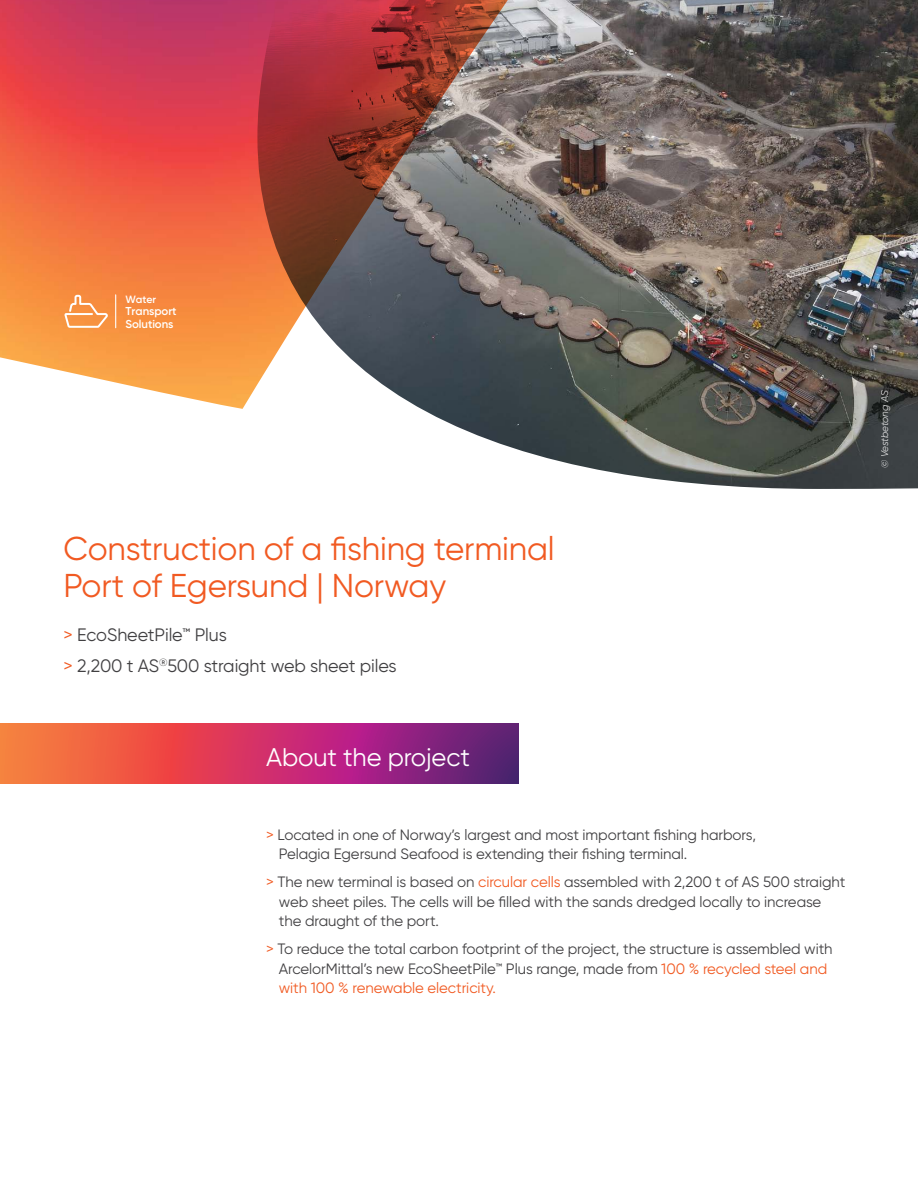
<style>
.page{position:relative;width:918px;height:1188px;background:#fff}
.page>*{position:absolute;margin:0;border:0;box-sizing:border-box;transform-origin:0 0}
.t1{font:33px/37.5px "Gilroy";letter-spacing:-.005em;color:#f15a22}
.t2{font:25.5px "Gilroy";letter-spacing:-.005em;color:#fff}
.t3{font:18px/31px "Gilroy";letter-spacing:-.005em;color:#414042}
.t4{font:15px/19.5px "Gilroy";letter-spacing:-.005em;color:#414042}
.t5{font:600 11.55px/12.5px "Gilroy";letter-spacing:-.005em;color:#fff}
.t6{font:600 10.5px "Gilroy";letter-spacing:-.005em;color:#fff}
.t7{font:italic 10.2px "Gilroy";letter-spacing:-.02em;color:#fff}
.s1{color:#f15a22}
</style>
<div class="page">
<svg style="left:0;top:724px;width:519px;height:59px;background:#c23c62"></svg>
<img style="left:422px;top:0;width:496px;height:489px">
<img style="left:0;top:0;width:509px;height:409px">
<hr style="left:115px;top:295px;width:1px;height:33px;background:#fff">
<svg style="left:64px;top:294px;width:46px;height:35px;background:#f8a361"></svg>
<p class="t6" style="left:125px;top:293px;width:32px">Water</p>
<p class="t5" style="left:125px;top:305px;width:53px">Transport<br>Solutions</p>
<h1 class="t1" style="left:64px;top:529px;width:493px">Construction of a fishing terminal<br>Port of Egersund | Norway</h1>
<p class="t3" style="left:64px;top:619px;width:335px"><span class="s1">&gt;</span> EcoSheetPile™ Plus<br><span class="s1">&gt;</span> 2,200 t AS<sup>®</sup>500 straight web sheet piles</p>
<h2 class="t2" style="left:266px;top:741px;width:205px">About the project</h2>
<p class="t4" style="left:279px;top:824px;width:479px;text-indent:-13px"><span class="s1">&gt;</span> Located in one of Norway’s largest and most important fishing harbors,<br>Pelagia Egersund Seafood is extending their fishing terminal.</p>
<p class="t4" style="left:279px;top:872px;width:568px;text-indent:-13px"><span class="s1">&gt;</span> The new terminal is based on <span class="s1">circular cells</span> assembled with 2,200 t of AS 500 straight web sheet piles. The cells will be filled with the sands dredged locally to increase the draught of the port.</p>
<p class="t4" style="left:279px;top:939px;width:555px;text-indent:-13px"><span class="s1">&gt;</span> To reduce the total carbon footprint of the project, the structure is assembled with<br>ArcelorMittal’s new EcoSheetPile™ Plus range, made from <span class="s1">100 % recycled steel and with 100 % renewable electricity.</span></p>
<p class="t7" style="left:878px;top:468px;width:79px;rotate:-90deg">© Vestbetong AS</p>
</div>
